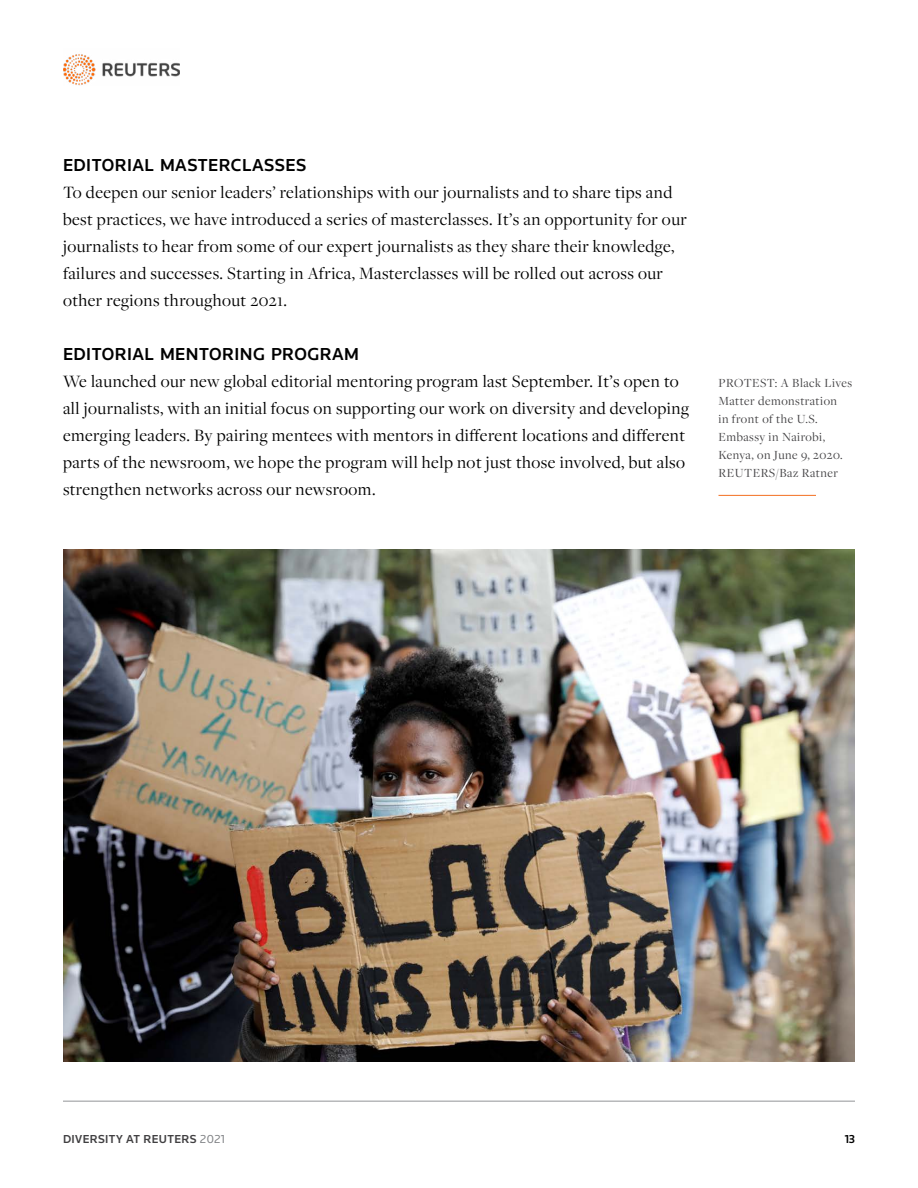
<style>
.page{position:relative;width:918px;height:1188px;background:#fff}
.page>*{position:absolute;margin:0;border:0;box-sizing:border-box;transform-origin:0 0}
.t1{font:18px/27px "Freight Disp";letter-spacing:.025em;color:#000}
.t2{font:500 18px "Knowledge";letter-spacing:.025em;color:#000}
.t3{font:12.9px/18px "Freight Disp";letter-spacing:.04em;color:#414042}
.t4{font:500 12px "Knowledge";letter-spacing:.03em;color:#414042}
.t5{font:500 12px "Knowledge";color:#000}
.s1{font-weight:400;color:#808285}
</style>
<div class="page">
<img style="left:63px;top:54px;width:117px;height:32px">
<hr style="left:63px;top:1101px;width:792px;height:1px;background:#939598">
<hr style="left:718px;top:495px;width:98px;height:1px;background:#f36f21">
<img style="left:63px;top:549px;width:792px;height:513px">
<p class="t2" style="left:63px;top:154px;width:245px">EDITORIAL MASTERCLASSES</p>
<p class="t1" style="left:63px;top:179px;width:625px">To deepen our senior leaders’ relationships with our journalists and to share tips and best practices, we have introduced a series of masterclasses. It’s an opportunity for our journalists to hear from some of our expert journalists as they share their knowledge, failures and successes. Starting in Africa, Masterclasses will be rolled out across our other regions throughout 2021.</p>
<p class="t2" style="left:63px;top:343px;width:298px">EDITORIAL MENTORING PROGRAM</p>
<p class="t1" style="left:63px;top:368px;width:628px">We launched our new global editorial mentoring program last September. It’s open to all journalists, with an initial focus on supporting our work on diversity and developing emerging leaders. By pairing mentees with mentors in different locations and different parts of the newsroom, we hope the program will help not just those involved, but also strengthen networks across our newsroom.</p>
<p class="t3" style="left:718px;top:374px;width:135px">PROTEST: A Black Lives<br>Matter demonstration<br>in front of the U.S.<br>Embassy in Nairobi,<br>Kenya, on June 9, 2020.<br>REUTERS/Baz Ratner</p>
<p class="t4" style="left:63px;top:1132px;width:164px">DIVERSITY AT REUTERS <span class="s1">2021</span></p>
<p class="t5" style="left:845px;top:1132px;width:12px">13</p>
</div>
